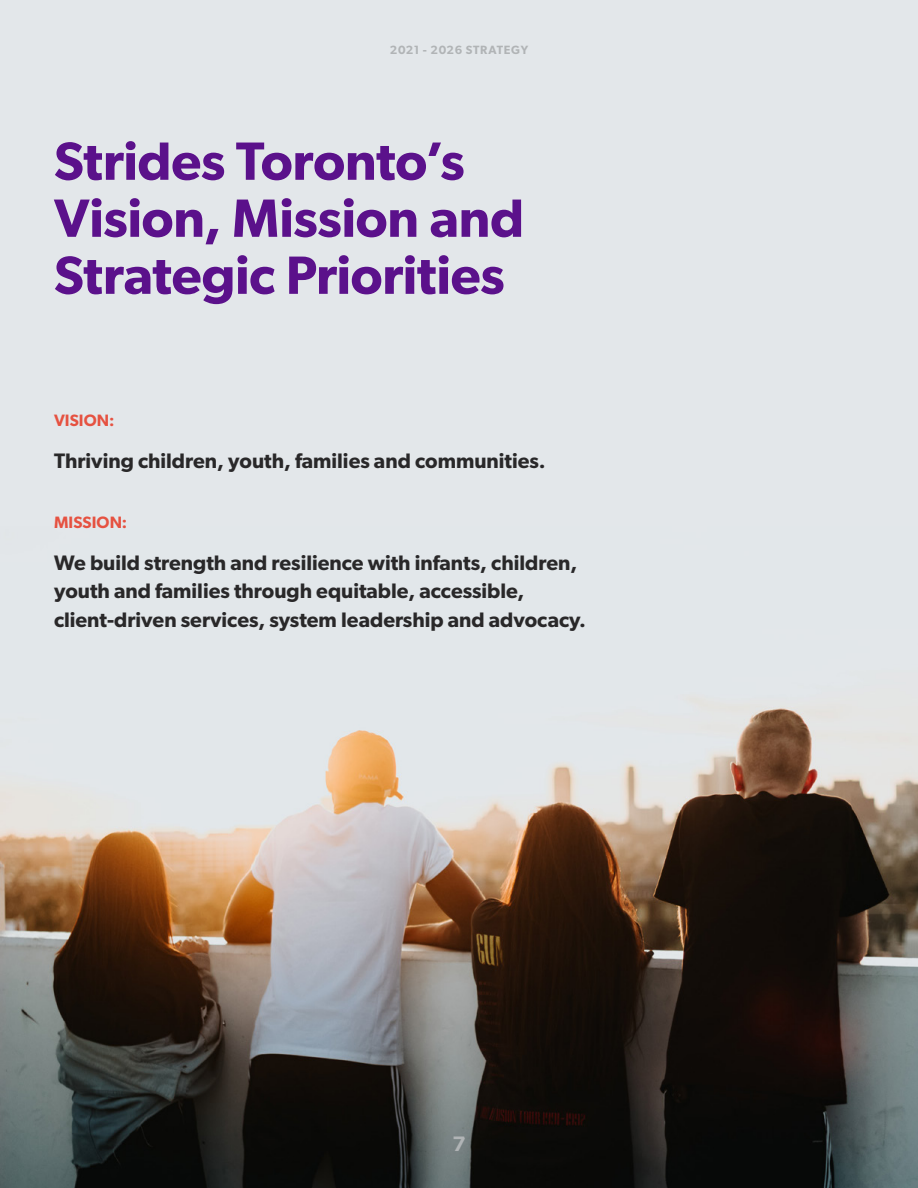
<style>
.page{position:relative;width:918px;height:1188px;background:#e3e7ea}
.page>*{position:absolute;margin:0;border:0;box-sizing:border-box;transform-origin:0 0}
.t1{font:600 54px/57px "Gibson";letter-spacing:-.005em;color:#5b118b}
.t2{font:600 21px/28.5px "Gibson";color:#292829}
.t3{font:600 21px "Gibson";color:#b1b4b6}
.t4{font:600 16.5px "Gibson";letter-spacing:.005em;color:#e65241}
.t5{font:600 12px "Gibson";letter-spacing:.055em;color:#b1b4b6}
</style>
<div class="page">
<img style="left:0;top:698px;width:918px;height:490px">
<p class="t5" style="left:390px;top:43px;width:140px">2021 - 2026 STRATEGY</p>
<h1 class="t1" style="left:54px;top:131px;width:472px">Strides Toronto’s<br>Vision, Mission and<br>Strategic Priorities</h1>
<p class="t4" style="left:54px;top:411px;width:62px">VISION:</p>
<p class="t2" style="left:54px;top:447px;width:493px">Thriving children, youth, families and communities.</p>
<p class="t4" style="left:54px;top:512px;width:75px">MISSION:</p>
<p class="t2" style="left:54px;top:548px;width:534px">We build strength and resilience with infants, children, youth and families through equitable, accessible, client-driven services, system leadership and advocacy.</p>
<p class="t3" style="left:452px;top:1131px;width:15px">7</p>
</div>
